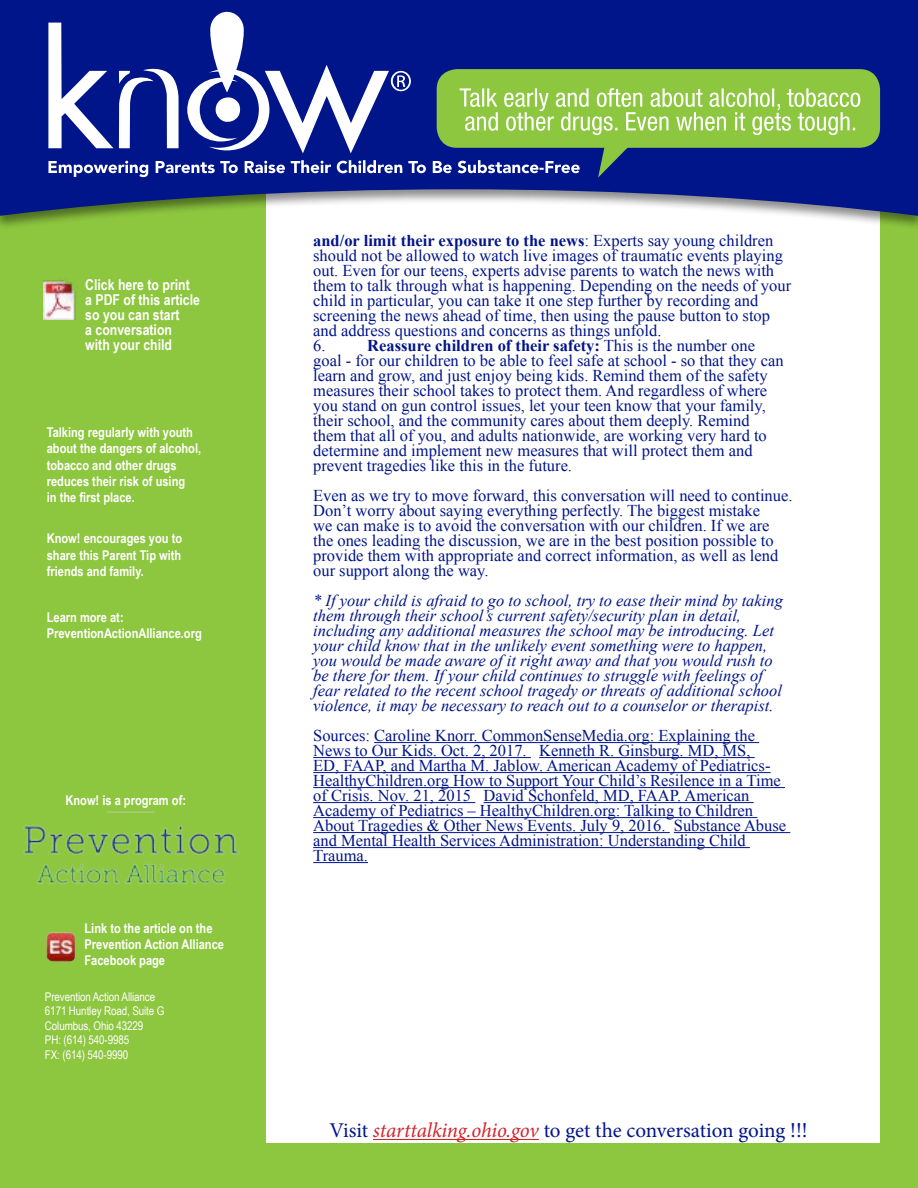
<style>
.page{position:relative;width:918px;height:1188px;background:#fff}
.page>*{position:absolute;margin:0;border:0;box-sizing:border-box;transform-origin:0 0}
.t1{font:21px "Minion Pro";letter-spacing:-.005em;color:#001589}
.t2{font:16.5px/15px "Times New Roman";color:#001589}
.t3{font:italic 16.5px/15px "Times New Roman";color:#001589}
.t4{font:700 15px/15px "Arial Narrow";color:#fff}
.t5{font:700 13.5px/16.2px "Arial Narrow";color:#fff}
.t6{font:12px/14.4px "Arial Narrow";letter-spacing:-.01em;color:#fff}
.s1{font-weight:700}
.s2{font-style:italic;color:#d2232a}
</style>
<div class="page">
<div style="left:258px;top:116px;width:660px;height:1072px;background:#8dc63f"></div>
<div style="left:266px;top:153px;width:614px;height:990px;background:#fff"></div>
<div style="left:0;top:116px;width:262px;height:1072px;background:#8dc63f"></div>
<div style="left:0;top:0;width:918px;height:230px;background:#000;opacity:.45"></div>
<svg style="left:0;top:0;width:918px;height:216px;background:#344695"></svg>
<div style="left:437px;top:69px;width:443px;height:79px;background:#8dc63f;border-radius:20px"></div>
<svg style="left:48px;top:12px;width:812px;height:166px"></svg>
<hr style="left:374px;top:742px;width:385px;height:1px;background:#001589">
<hr style="left:313px;top:757px;width:218px;height:1px;background:#001589">
<hr style="left:539px;top:757px;width:216px;height:1px;background:#001589">
<hr style="left:313px;top:772px;width:458px;height:1px;background:#001589">
<hr style="left:313px;top:787px;width:472px;height:1px;background:#001589">
<hr style="left:313px;top:802px;width:162px;height:1px;background:#001589">
<hr style="left:484px;top:802px;width:270px;height:1px;background:#001589">
<hr style="left:313px;top:817px;width:444px;height:1px;background:#001589">
<hr style="left:313px;top:832px;width:357px;height:1px;background:#001589">
<hr style="left:674px;top:832px;width:116px;height:1px;background:#001589">
<hr style="left:313px;top:847px;width:437px;height:1px;background:#001589">
<hr style="left:313px;top:862px;width:55px;height:1px;background:#001589">
<img style="left:23px;top:811px;width:216px;height:74px">
<img style="left:44px;top:280px;width:32px;height:40px">
<img style="left:46px;top:933px;width:29px;height:29px">
<hr style="left:373px;top:1139px;width:166px;height:1px;background:#d2232a">
<p class="t4" style="left:85px;top:277px;width:116px">Click here to print a PDF of this article so you can start<br>a conversation with your child</p>
<p class="t5" style="left:47px;top:424px;width:156px">Talking regularly with youth about the dangers of alcohol, tobacco and other drugs reduces their risk of using<br>in the first place.</p>
<p class="t5" style="left:47px;top:530px;width:137px;text-align:justify">Know! encourages you to share this Parent Tip with friends and family.</p>
<p class="t5" style="left:47px;top:608px;width:157px">Learn more at:<br>PreventionActionAlliance.org</p>
<p class="t5" style="left:65px;top:791px;width:122px">Know! is a program of:</p>
<p class="t5" style="left:85px;top:919px;width:141px">Link to the article on the<br>Prevention Action Alliance<br>Facebook page</p>
<p class="t6" style="left:45px;top:989px;width:121px">Prevention Action Alliance<br>6171 Huntley Road, Suite G<br>Columbus, Ohio 43229<br>PH: (614) 540-9985<br>FX: (614) 540-9990</p>
<p class="t2" style="left:313px;top:233px;width:479px"><span class="s1">and/or limit their exposure to the news</span>: Experts say young children should not be allowed to watch live images of traumatic events playing out. Even for our teens, experts advise parents to watch the news with them to talk through what is happening. Depending on the needs of your child in particular, you can take it one step further by recording and screening the news ahead of time, then using the pause button to stop and address questions and concerns as things unfold.<br>6.</p>
<p class="t2" style="left:313px;top:338px;width:472px;text-indent:54px"><span class="s1">Reassure children of their safety:</span> This is the number one goal - for our children to be able to feel safe at school - so that they can learn and grow, and just enjoy being kids. Remind them of the safety measures their school takes to protect them. And regardless of where you stand on gun control issues, let your teen know that your family, their school, and the community cares about them deeply. Remind them that all of you, and adults nationwide, are working very hard to determine and implement new measures that will protect them and prevent tragedies like this in the future.</p>
<p class="t2" style="left:313px;top:487px;width:481px">Even as we try to move forward, this conversation will need to continue.<br>Don’t worry about saying everything perfectly. The biggest mistake<br>we can make is to avoid the conversation with our children. If we are the ones leading the discussion, we are in the best position possible to provide them with appropriate and correct information, as well as lend our support along the way.</p>
<p class="t3" style="left:313px;top:592px;width:471px">* If your child is afraid to go to school, try to ease their mind by taking them through their school’s current safety/security plan in detail, including any additional measures the school may be introducing. Let your child know that in the unlikely event something were to happen, you would be made aware of it right away and that you would rush to be there for them. If your child continues to struggle with feelings of fear related to the recent school tragedy or threats of additional school violence, it may be necessary to reach out to a counselor or therapist.</p>
<p class="t2" style="left:313px;top:727px;width:474px">Sources: Caroline Knorr. CommonSenseMedia.org: Explaining the News to Our Kids. Oct. 2, 2017. Kenneth R. Ginsburg. MD, MS,<br>ED, FAAP, and Martha M. Jablow. American Academy of Pediatrics-HealthyChildren.org How to Support Your Child’s Resilence in a Time of Crisis. Nov. 21, 2015 David Schonfeld, MD, FAAP. American Academy of Pediatrics – HealthyChildren.org: Talking to Children About Tragedies &amp; Other News Events. July 9, 2016. Substance Abuse and Mental Health Services Administration: Understanding Child Trauma.</p>
<p class="t1" style="left:329px;top:1117px;width:480px">Visit <span class="s2">starttalking.ohio.gov</span> to get the conversation going !!!</p>
</div>
